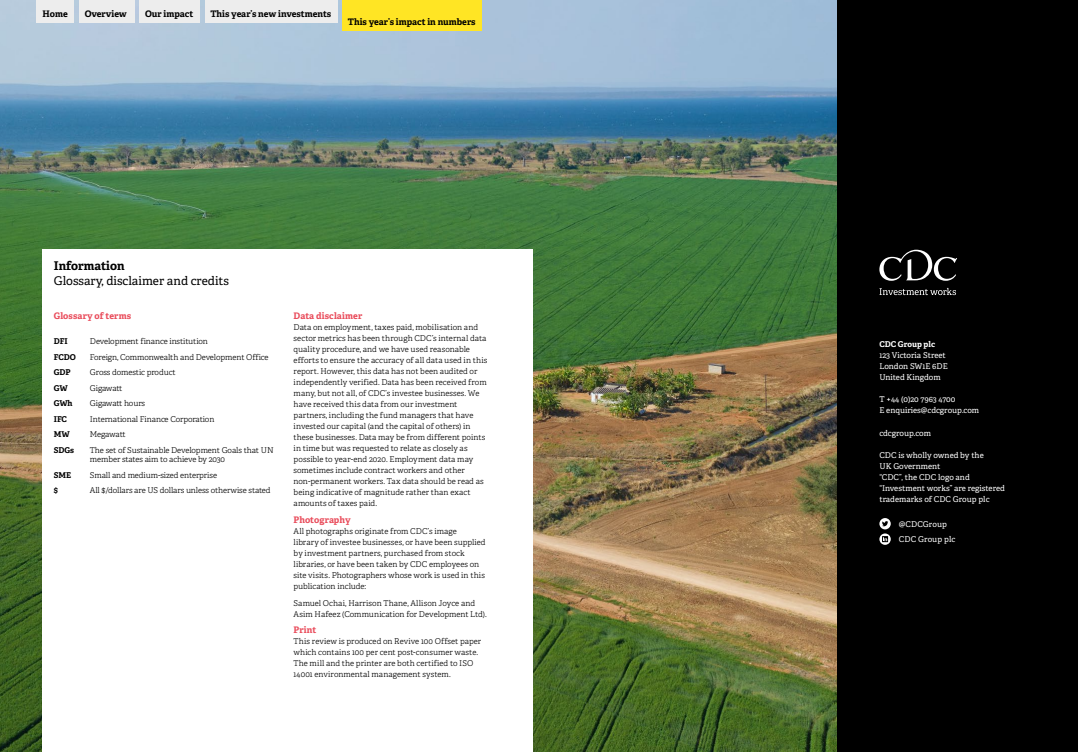
<style>
.page{position:relative;width:1078px;height:752px;background:#fff}
.page>*{position:absolute;margin:0;border:0;box-sizing:border-box;transform-origin:0 0}
.t1{font:12px "Adelle";color:#000}
.t2{font:700 12px "Adelle";color:#000}
.t3{font:700 9px "Adelle";color:#000}
.t4{font:700 9px "Adelle";letter-spacing:.01em;color:#e94b5a}
.t5{font:300 8px/11px "Adelle";letter-spacing:-.005em;color:#000}
.t6{font:8px/11px "Adelle";color:#fff}
.t7{font:700 8px "Adelle";letter-spacing:-.01em;color:#000}
.t8{font:300 8px "Adelle";letter-spacing:-.03em;color:#000}
.t9{font:700 8px "Adelle";color:#fff}
</style>
<div class="page">
<img style="left:0;top:0;width:837px;height:751px">
<div style="left:43px;top:249px;width:490px;height:502px;background:#fff"></div>
<div style="left:79px;top:0;width:55px;height:22px;background:#ededed"></div>
<div style="left:139px;top:0;width:61px;height:22px;background:#ededed"></div>
<div style="left:37px;top:0;width:37px;height:22px;background:#ededed"></div>
<div style="left:205px;top:0;width:132px;height:22px;background:#ededed"></div>
<div style="left:342px;top:0;width:139px;height:30px;background:#ffe524"></div>
<div style="left:837px;top:0;width:240px;height:751px;background:#000"></div>
<svg style="left:879px;top:249px;width:77px;height:46px"></svg>
<svg style="left:879px;top:518px;width:11px;height:26px"></svg>
<p class="t3" style="left:43px;top:8px;width:27px">Home</p>
<p class="t3" style="left:85px;top:8px;width:44px">Overview</p>
<p class="t3" style="left:145px;top:8px;width:50px">Our impact</p>
<p class="t3" style="left:210px;top:8px;width:122px">This year’s new investments</p>
<p class="t3" style="left:348px;top:16px;width:129px">This year’s impact in numbers</p>
<h1 class="t2" style="left:54px;top:258px;width:72px">Information</h1>
<h1 class="t1" style="left:54px;top:273px;width:176px">Glossary, disclaimer and credits</h1>
<p class="t4" style="left:54px;top:310px;width:79px">Glossary of terms</p>
<p class="t7" style="left:54px;top:336px;width:15px">DFI</p>
<p class="t5" style="left:90px;top:336px;width:120px">Development finance institution</p>
<p class="t7" style="left:54px;top:351px;width:23px">FCDO</p>
<p class="t5" style="left:90px;top:351px;width:180px">Foreign, Commonwealth and Development Office</p>
<p class="t7" style="left:54px;top:367px;width:18px">GDP</p>
<p class="t5" style="left:90px;top:367px;width:87px">Gross domestic product</p>
<p class="t7" style="left:54px;top:382px;width:15px">GW</p>
<p class="t8" style="left:90px;top:383px;width:34px">Gigawatt</p>
<p class="t7" style="left:54px;top:398px;width:20px">GWh</p>
<p class="t5" style="left:90px;top:398px;width:57px">Gigawatt hours</p>
<p class="t7" style="left:54px;top:413px;width:15px">IFC</p>
<p class="t5" style="left:90px;top:413px;width:126px">International Finance Corporation</p>
<p class="t7" style="left:54px;top:429px;width:17px">MW</p>
<p class="t8" style="left:90px;top:429px;width:37px">Megawatt</p>
<p class="t7" style="left:54px;top:444px;width:22px">SDGs</p>
<p class="t5" style="left:90px;top:445px;width:185px;line-height:9.8px">The set of Sustainable Development Goals that UN member states aim to achieve by 2030</p>
<p class="t7" style="left:54px;top:470px;width:19px">SME</p>
<p class="t5" style="left:90px;top:469px;width:129px">Small and medium-sized enterprise</p>
<p class="t7" style="left:54px;top:485px;width:6px">$</p>
<p class="t5" style="left:90px;top:485px;width:182px">All $/dollars are US dollars unless otherwise stated</p>
<p class="t4" style="left:293px;top:310px;width:70px">Data disclaimer</p>
<p class="t5" style="left:293px;top:321px;width:195px">Data on employment, taxes paid, mobilisation and sector metrics has been through CDC’s internal data quality procedure, and we have used reasonable efforts to ensure the accuracy of all data used in this report. However, this data has not been audited or independently verified. Data has been received from many, but not all, of CDC’s investee businesses. We have received this data from our investment partners, including the fund managers that have invested our capital (and the capital of others) in these businesses. Data may be from different points in time but was requested to relate as closely as possible to year-end 2020. Employment data may sometimes include contract workers and other non-permanent workers. Tax data should be read as being indicative of magnitude rather than exact amounts of taxes paid.</p>
<p class="t4" style="left:293px;top:513px;width:58px">Photography</p>
<p class="t5" style="left:293px;top:525px;width:193px">All photographs originate from CDC’s image<br>library of investee businesses, or have been supplied by investment partners, purchased from stock libraries, or have been taken by CDC employees on site visits. Photographers whose work is used in this publication include:</p>
<p class="t5" style="left:293px;top:597px;width:194px">Samuel Ochai, Harrison Thane, Allison Joyce and<br>Asim Hafeez (Communication for Development Ltd).</p>
<p class="t4" style="left:293px;top:624px;width:24px">Print</p>
<p class="t5" style="left:293px;top:635px;width:189px">This review is produced on Revive 100 Offset paper which contains 100 per cent post-consumer waste.<br>The mill and the printer are both certified to ISO 14001 environmental management system.</p>
<p class="t9" style="left:879px;top:339px;width:57px">CDC Group plc</p>
<p class="t6" style="left:879px;top:350px;width:70px">123 Victoria Street<br>London SW1E 6DE<br>United Kingdom</p>
<p class="t6" style="left:879px;top:394px;width:101px">T +44 (0)20 7963 4700<br>E enquiries@cdcgroup.com</p>
<p class="t6" style="left:879px;top:427px;width:53px">cdcgroup.com</p>
<p class="t6" style="left:879px;top:449px;width:127px">CDC is wholly owned by the<br>UK Government<br>“CDC”, the CDC logo and “Investment works” are registered trademarks of CDC Group plc</p>
<p class="t6" style="left:898px;top:516px;width:58px;line-height:15.4px">@CDCGroup<br>CDC Group plc</p>
</div>
